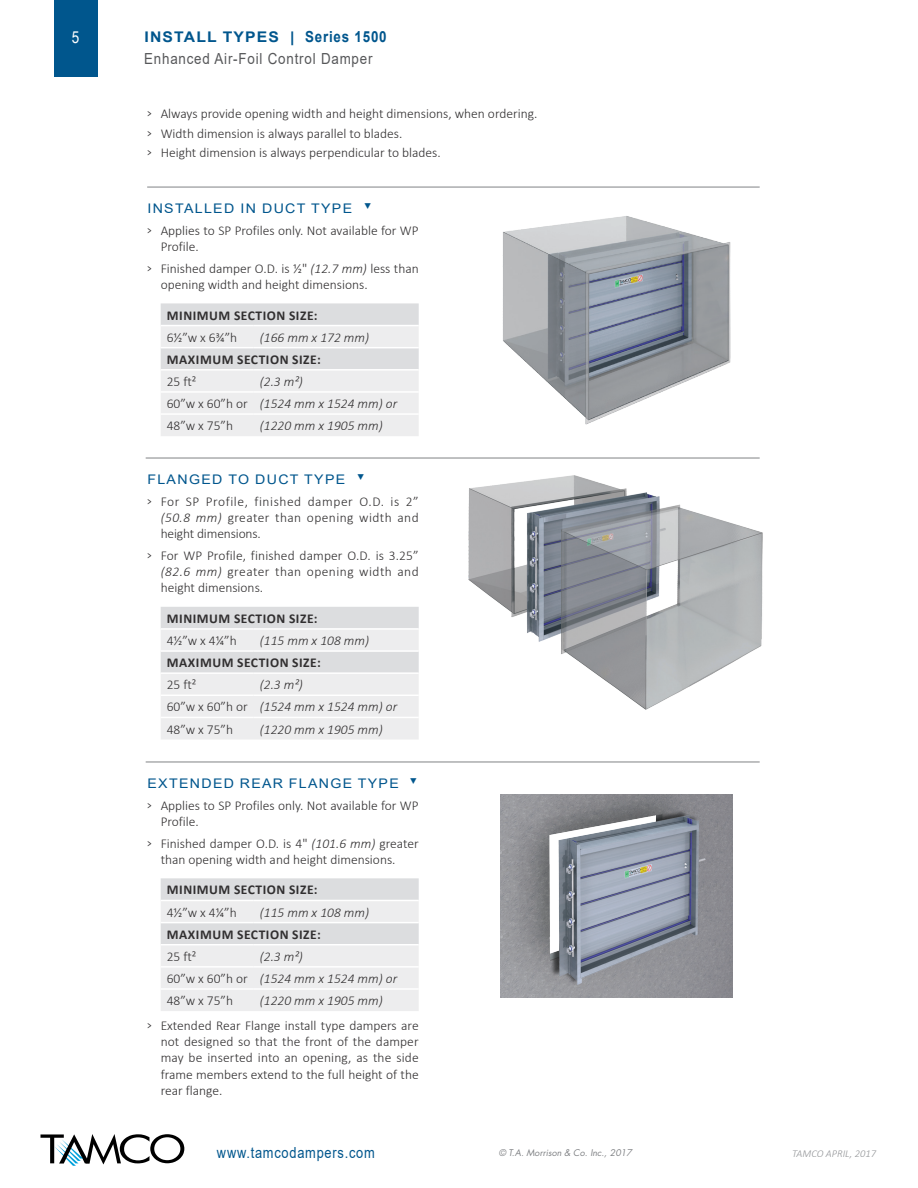
<style>
.page{position:relative;width:918px;height:1188px;background:#fff}
.page>*{position:absolute;margin:0;border:0;box-sizing:border-box;transform-origin:0 0}
.Standard_Config{font:16.5px "Arial Narrow";color:#fff}
.t1{font:15.3px "Arial";letter-spacing:.06em;color:#57585a;scale:.88 1}
.t2{font:15.3px "Arial";letter-spacing:.06em;color:#00568d;scale:.84 1}
.t3{font:700 14.7px "Arial";letter-spacing:.075em;color:#00568d;scale:1.07 1}
.Paragraph_Style_1{font:300 13.5px/16.2px "Calibri";color:#312f30}
.Paragraph_Style_1-2{font:italic 300 13.5px "Calibri";color:#312f30}
.Paragraph_Style_1-3{font:700 13.5px "Calibri";letter-spacing:.04em;color:#312f30}
.Paragraph_Style_1-4{font:13.2px "Arial";letter-spacing:.095em;color:#00568d;scale:1.07 1}
.t4{font:italic 300 10.5px "Calibri";color:#939598}
.t5{font:italic 9px "Futura Std";color:#808285}
.s1{font-size:15.3px}
.s2{font-family:"Agency FB";font-weight:400}
.s3{font-style:italic}
</style>
<div class="page">
<img style="left:500px;top:795px;width:233px;height:203px">
<img style="left:468px;top:475px;width:295px;height:235px">
<img style="left:502px;top:216px;width:229px;height:209px">
<svg style="left:161px;top:303px;width:258px;height:133px;background:#e7e7e9"></svg>
<hr style="left:161px;top:325px;width:93px;height:1px;background:#fff">
<hr style="left:254px;top:325px;width:165px;height:1px;background:#fff">
<hr style="left:161px;top:347px;width:93px;height:1px;background:#fff">
<hr style="left:254px;top:347px;width:165px;height:1px;background:#fff">
<hr style="left:161px;top:369px;width:93px;height:2px;background:#fff">
<hr style="left:254px;top:369px;width:165px;height:2px;background:#fff">
<hr style="left:161px;top:391px;width:93px;height:2px;background:#fff">
<hr style="left:254px;top:391px;width:165px;height:2px;background:#fff">
<hr style="left:161px;top:413px;width:93px;height:2px;background:#fff">
<hr style="left:254px;top:413px;width:165px;height:2px;background:#fff">
<hr style="left:147px;top:187px;width:613px;height:1px;background:#808285">
<hr style="left:146px;top:458px;width:614px;height:1px;background:#808285">
<svg style="left:161px;top:607px;width:258px;height:132px;background:#e7e7e9"></svg>
<hr style="left:161px;top:628px;width:93px;height:2px;background:#fff">
<hr style="left:254px;top:628px;width:165px;height:2px;background:#fff">
<hr style="left:161px;top:650px;width:93px;height:2px;background:#fff">
<hr style="left:254px;top:650px;width:165px;height:2px;background:#fff">
<hr style="left:161px;top:672px;width:93px;height:2px;background:#fff">
<hr style="left:254px;top:672px;width:165px;height:2px;background:#fff">
<hr style="left:161px;top:695px;width:93px;height:1px;background:#fff">
<hr style="left:254px;top:695px;width:165px;height:1px;background:#fff">
<hr style="left:161px;top:717px;width:93px;height:1px;background:#fff">
<hr style="left:254px;top:717px;width:165px;height:1px;background:#fff">
<hr style="left:146px;top:762px;width:614px;height:1px;background:#808285">
<svg style="left:161px;top:878px;width:258px;height:133px;background:#e7e7e9"></svg>
<hr style="left:161px;top:900px;width:93px;height:1px;background:#fff">
<hr style="left:254px;top:900px;width:165px;height:1px;background:#fff">
<hr style="left:161px;top:922px;width:93px;height:1px;background:#fff">
<hr style="left:254px;top:922px;width:165px;height:1px;background:#fff">
<hr style="left:161px;top:944px;width:93px;height:1px;background:#fff">
<hr style="left:254px;top:944px;width:165px;height:1px;background:#fff">
<hr style="left:161px;top:966px;width:93px;height:2px;background:#fff">
<hr style="left:254px;top:966px;width:165px;height:2px;background:#fff">
<hr style="left:161px;top:988px;width:93px;height:2px;background:#fff">
<hr style="left:254px;top:988px;width:165px;height:2px;background:#fff">
<div style="left:54px;top:0;width:43px;height:77px;background:#00568d"></div>
<svg style="left:40px;top:1134px;width:144px;height:32px"></svg>
<p class="Standard_Config" style="left:72px;top:25px;width:9px">5</p>
<p class="t3" style="left:144px;top:26px;width:228px">INSTALL TYPES | <span class="s1">Series 1500</span></p>
<p class="t1" style="left:144px;top:48px;width:261px">Enhanced Air-Foil Control Damper</p>
<p class="Paragraph_Style_1" style="left:147px;top:106px;width:392px"><span class="s2">&gt;</span> Always provide opening width and height dimensions, when ordering.</p>
<p class="Paragraph_Style_1" style="left:147px;top:125px;width:257px"><span class="s2">&gt;</span> Width dimension is always parallel to blades.</p>
<p class="Paragraph_Style_1" style="left:147px;top:145px;width:295px"><span class="s2">&gt;</span> Height dimension is always perpendicular to blades.</p>
<p class="Paragraph_Style_1-4" style="left:147px;top:199px;width:193px">INSTALLED IN DUCT TYPE</p>
<p class="Paragraph_Style_1" style="left:161px;top:222px;width:260px;text-indent:-14px"><span class="s2">&gt;</span> Applies to SP Profiles only. Not available for WP<br>Profile.</p>
<p class="Paragraph_Style_1" style="left:161px;top:260px;width:260px;text-indent:-14px"><span class="s2">&gt;</span> Finished damper O.D. is ½" <span class="s3">(12.7 mm)</span> less than opening width and height dimensions.</p>
<p class="Paragraph_Style_1-3" style="left:167px;top:306px;width:152px">MINIMUM SECTION SIZE:</p>
<p class="Paragraph_Style_1" style="left:167px;top:329px;width:72px">6½”w x 6¾”h</p>
<p class="Paragraph_Style_1-2" style="left:260px;top:329px;width:111px">(166 mm x 172 mm)</p>
<p class="Paragraph_Style_1-3" style="left:167px;top:350px;width:155px">MAXIMUM SECTION SIZE:</p>
<p class="Paragraph_Style_1" style="left:167px;top:373px;width:31px">25 ft²</p>
<p class="Paragraph_Style_1-2" style="left:260px;top:373px;width:45px">(2.3 m²)</p>
<p class="Paragraph_Style_1" style="left:167px;top:395px;width:83px">60”w x 60”h or</p>
<p class="Paragraph_Style_1-2" style="left:260px;top:395px;width:139px">(1524 mm x 1524 mm) or</p>
<p class="Paragraph_Style_1" style="left:167px;top:417px;width:68px">48”w x 75”h</p>
<p class="Paragraph_Style_1-2" style="left:260px;top:417px;width:125px">(1220 mm x 1905 mm)</p>
<p class="Paragraph_Style_1-4" style="left:147px;top:470px;width:186px">FLANGED TO DUCT TYPE</p>
<p class="Paragraph_Style_1" style="left:161px;top:493px;width:260px;text-align:justify;text-indent:-14px"><span class="s2">&gt;</span> For SP Profile, finished damper O.D. is 2” <span class="s3">(50.8 mm)</span> greater than opening width and height dimensions.</p>
<p class="Paragraph_Style_1" style="left:161px;top:547px;width:260px;text-align:justify;text-indent:-14px"><span class="s2">&gt;</span> For WP Profile, finished damper O.D. is 3.25” <span class="s3">(82.6 mm)</span> greater than opening width and height dimensions.</p>
<p class="Paragraph_Style_1-3" style="left:167px;top:609px;width:152px">MINIMUM SECTION SIZE:</p>
<p class="Paragraph_Style_1" style="left:167px;top:632px;width:72px">4½”w x 4¼”h</p>
<p class="Paragraph_Style_1-2" style="left:260px;top:632px;width:111px">(115 mm x 108 mm)</p>
<p class="Paragraph_Style_1-3" style="left:167px;top:653px;width:155px">MAXIMUM SECTION SIZE:</p>
<p class="Paragraph_Style_1" style="left:167px;top:677px;width:31px">25 ft²</p>
<p class="Paragraph_Style_1-2" style="left:260px;top:676px;width:45px">(2.3 m²)</p>
<p class="Paragraph_Style_1" style="left:167px;top:699px;width:83px">60”w x 60”h or</p>
<p class="Paragraph_Style_1-2" style="left:260px;top:699px;width:139px">(1524 mm x 1524 mm) or</p>
<p class="Paragraph_Style_1" style="left:167px;top:721px;width:68px">48”w x 75”h</p>
<p class="Paragraph_Style_1-2" style="left:260px;top:721px;width:125px">(1220 mm x 1905 mm)</p>
<p class="Paragraph_Style_1-4" style="left:147px;top:774px;width:237px">EXTENDED REAR FLANGE TYPE</p>
<p class="Paragraph_Style_1" style="left:161px;top:797px;width:260px;text-indent:-14px"><span class="s2">&gt;</span> Applies to SP Profiles only. Not available for WP<br>Profile.</p>
<p class="Paragraph_Style_1" style="left:161px;top:835px;width:260px;text-indent:-14px"><span class="s2">&gt;</span> Finished damper O.D. is 4" <span class="s3">(101.6 mm)</span> greater than opening width and height dimensions.</p>
<p class="Paragraph_Style_1-3" style="left:167px;top:880px;width:152px">MINIMUM SECTION SIZE:</p>
<p class="Paragraph_Style_1" style="left:167px;top:904px;width:72px">4½”w x 4¼”h</p>
<p class="Paragraph_Style_1-2" style="left:260px;top:904px;width:111px">(115 mm x 108 mm)</p>
<p class="Paragraph_Style_1-3" style="left:167px;top:925px;width:155px">MAXIMUM SECTION SIZE:</p>
<p class="Paragraph_Style_1" style="left:167px;top:948px;width:31px">25 ft²</p>
<p class="Paragraph_Style_1-2" style="left:260px;top:948px;width:45px">(2.3 m²)</p>
<p class="Paragraph_Style_1" style="left:167px;top:970px;width:83px">60”w x 60”h or</p>
<p class="Paragraph_Style_1-2" style="left:260px;top:970px;width:139px">(1524 mm x 1524 mm) or</p>
<p class="Paragraph_Style_1" style="left:167px;top:992px;width:68px">48”w x 75”h</p>
<p class="Paragraph_Style_1-2" style="left:260px;top:992px;width:125px">(1220 mm x 1905 mm)</p>
<p class="Paragraph_Style_1" style="left:161px;top:1017px;width:260px;text-align:justify;text-indent:-14px"><span class="s2">&gt;</span> Extended Rear Flange install type dampers are not designed so that the front of the damper may be inserted into an opening, as the side frame members extend to the full height of the rear flange.</p>
<p class="t2" style="left:217px;top:1142px;width:189px">www.tamcodampers.com</p>
<p class="t5" style="left:499px;top:1147px;width:135px">© T.A. Morrison &amp; Co. Inc., 2017</p>
<p class="t4" style="left:792px;top:1147px;width:85px">TAMCO APRIL, 2017</p>
</div>
